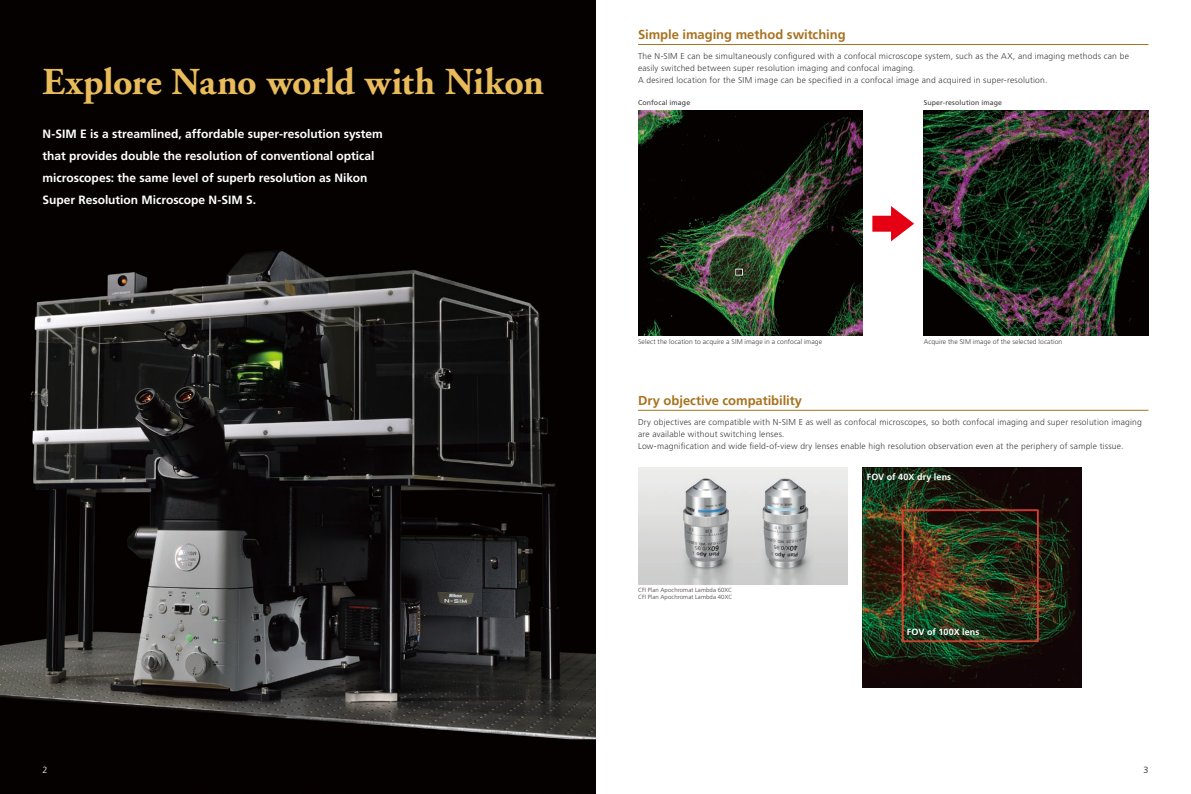
<style>
.page{position:relative;width:1191px;height:794px;background:#fff}
.page>*{position:absolute;margin:0;border:0;box-sizing:border-box;transform-origin:0 0}
.t1{font:700 38px "Adobe Garamond";letter-spacing:-.015em;color:#e8bb5b}
.t2{font:700 13px "Frutiger LT Std";letter-spacing:-.005em;color:#a8731f}
.t3{font:700 12px/22px "Frutiger LT Std";color:#fff}
.t4{font:700 9px "Frutiger LT Std";letter-spacing:.01em;color:#fff}
.t5{font:300 9px "Frutiger LT Std";color:#231916}
.t6{font:300 9px "Frutiger LT Std";color:#fff}
.t7{font:300 8.5px/12px "Frutiger LT Std";letter-spacing:.025em;color:#3f3b3a}
.t8{font:7px "Frutiger LT Std";letter-spacing:.015em;color:#3f3b3a}
.t9{font:300 6.8px "Frutiger LT Std";letter-spacing:.015em;color:#3f3b3a}
.t10{font:300 6px/7.5px "Frutiger LT Std";letter-spacing:.015em;color:#3f3b3a}
</style>
<div class="page">
<img style="left:0;top:0;width:595px;height:794px">
<hr style="left:638px;top:44px;width:510px;height:1px;background:#a8731f">
<img style="left:862px;top:468px;width:219px;height:219px">
<hr style="left:638px;top:410px;width:510px;height:1px;background:#a8731f">
<img style="left:923px;top:111px;width:225px;height:224px">
<img style="left:638px;top:111px;width:224px;height:224px">
<svg style="left:872px;top:206px;width:42px;height:35px"></svg>
<img style="left:638px;top:468px;width:210px;height:116px">
<h1 class="t1" style="left:43px;top:61px;width:503px">Explore Nano world with Nikon</h1>
<h3 class="t3" style="left:43px;top:122px;width:342px">N-SIM E is a streamlined, affordable super-resolution system that provides double the resolution of conventional optical microscopes: the same level of superb resolution as Nikon Super Resolution Microscope N-SIM S.</h3>
<p class="t6" style="left:43px;top:765px;width:7px">2</p>
<h2 class="t2" style="left:638px;top:27px;width:209px">Simple imaging method switching</h2>
<p class="t7" style="left:638px;top:51px;width:492px">The N-SIM E can be simultaneously configured with a confocal microscope system, such as the AX, and imaging methods can be easily switched between super resolution imaging and confocal imaging.<br>A desired location for the SIM image can be specified in a confocal image and acquired in super-resolution.</p>
<p class="t8" style="left:638px;top:98px;width:54px">Confocal image</p>
<p class="t9" style="left:638px;top:338px;width:186px">Select the location to acquire a SIM image in a confocal image</p>
<p class="t8" style="left:923px;top:98px;width:80px">Super-resolution image</p>
<p class="t9" style="left:923px;top:338px;width:140px">Acquire the SIM image of the selected location</p>
<h2 class="t2" style="left:638px;top:393px;width:166px">Dry objective compatibility</h2>
<p class="t7" style="left:638px;top:416px;width:505px">Dry objectives are compatible with N-SIM E as well as confocal microscopes, so both confocal imaging and super resolution imaging are available without switching lenses.<br>Low-magnification and wide field-of-view dry lenses enable high resolution observation even at the periphery of sample tissue.</p>
<p class="t10" style="left:638px;top:586px;width:96px">CFI Plan Apochromat Lambda 60XC<br>CFI Plan Apochromat Lambda 40XC</p>
<p class="t4" style="left:866px;top:471px;width:86px">FOV of 40X dry lens</p>
<p class="t4" style="left:907px;top:626px;width:74px">FOV of 100X lens</p>
<p class="t5" style="left:1143px;top:765px;width:7px">3</p>
</div>
